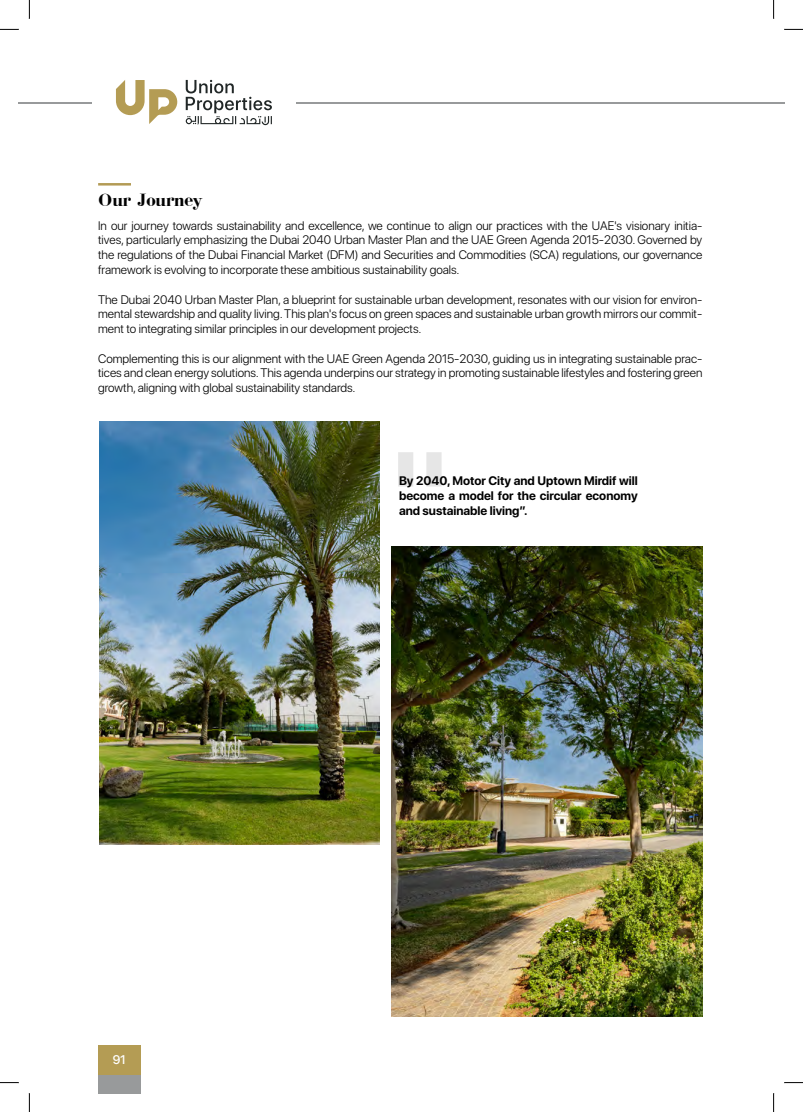
<style>
.page{position:relative;width:803px;height:1112px;background:#fff}
.page>*{position:absolute;margin:0;border:0;box-sizing:border-box;transform-origin:0 0}
.t1{font:700 125px "SF Pro Display";color:#000}
.t2{font:18.75px "Bodoni Bold Cyrillic";letter-spacing:-.005em;color:#000}
.t3{font:500 12.5px "SF Pro Display";color:#fefefe}
.t4{font:300 12.38px/14.8px "SF Pro Display";color:#000;text-align:justify}
.t5{font:700 12.38px/14.8px "SF Pro Display";color:#000;text-align:justify}
</style>
<div class="page">
<hr style="left:29px;top:102px;width:63px;height:1px;background:#989a9b">
<hr style="left:296px;top:102px;width:488px;height:1px;background:#989a9b">
<svg style="left:116px;top:80px;width:61px;height:44px"></svg>
<svg style="left:186px;top:80px;width:86px;height:45px"></svg>
<div style="left:98px;top:1044px;width:43px;height:38px;background:#b49c54"></div>
<div style="left:98px;top:1074px;width:43px;height:18px;background:#989a9b"></div>
<img style="left:100px;top:421px;width:279px;height:423px">
<img style="left:392px;top:546px;width:310px;height:469px">
<hr style="left:98px;top:183px;width:33px;height:2px;background:#b39b55">
<svg style="left:0;top:29px;width:19px;height:1px"></svg>
<svg style="left:784px;top:29px;width:19px;height:1px"></svg>
<svg style="left:0;top:1082px;width:19px;height:1px"></svg>
<svg style="left:784px;top:1082px;width:19px;height:1px"></svg>
<svg style="left:29px;top:0;width:1px;height:19px"></svg>
<svg style="left:29px;top:1093px;width:1px;height:18px"></svg>
<svg style="left:773px;top:0;width:1px;height:19px"></svg>
<svg style="left:773px;top:1093px;width:1px;height:18px"></svg>
<p class="t2" style="left:98px;top:190px;width:105px">Our Journey</p>
<p class="t4" style="left:98px;top:218px;width:606px">In our journey towards sustainability and excellence, we continue to align our practices with the UAE's visionary initia&shy;tives, particularly emphasizing the Dubai 2040 Urban Master Plan and the UAE Green Agenda 2015-2030. Governed by the regulations of the Dubai Financial Market (DFM) and Securities and Commodities (SCA) regulations, our governance framework is evolving to incorporate these ambitious sustainability goals.</p>
<p class="t4" style="left:98px;top:292px;width:606px">The Dubai 2040 Urban Master Plan, a blueprint for sustainable urban development, resonates with our vision for environ&shy;mental stewardship and quality living. This plan's focus on green spaces and sustainable urban growth mirrors our commit&shy;ment to integrating similar principles in our development projects.</p>
<p class="t4" style="left:98px;top:351px;width:606px">Complementing this is our alignment with the UAE Green Agenda 2015-2030, guiding us in integrating sustainable prac&shy;tices and clean energy solutions. This agenda underpins our strategy in promoting sustainable lifestyles and fostering green growth, aligning with global sustainability standards.</p>
<p class="t3" style="left:113px;top:1050px;width:15px">91</p>
<h1 class="t1" style="left:391px;top:424px;width:58px">"</h1>
<p class="t5" style="left:399px;top:473px;width:240px">By 2040, Motor City and Uptown Mirdif will become a model for the circular economy and sustainable living”.</p>
</div>
